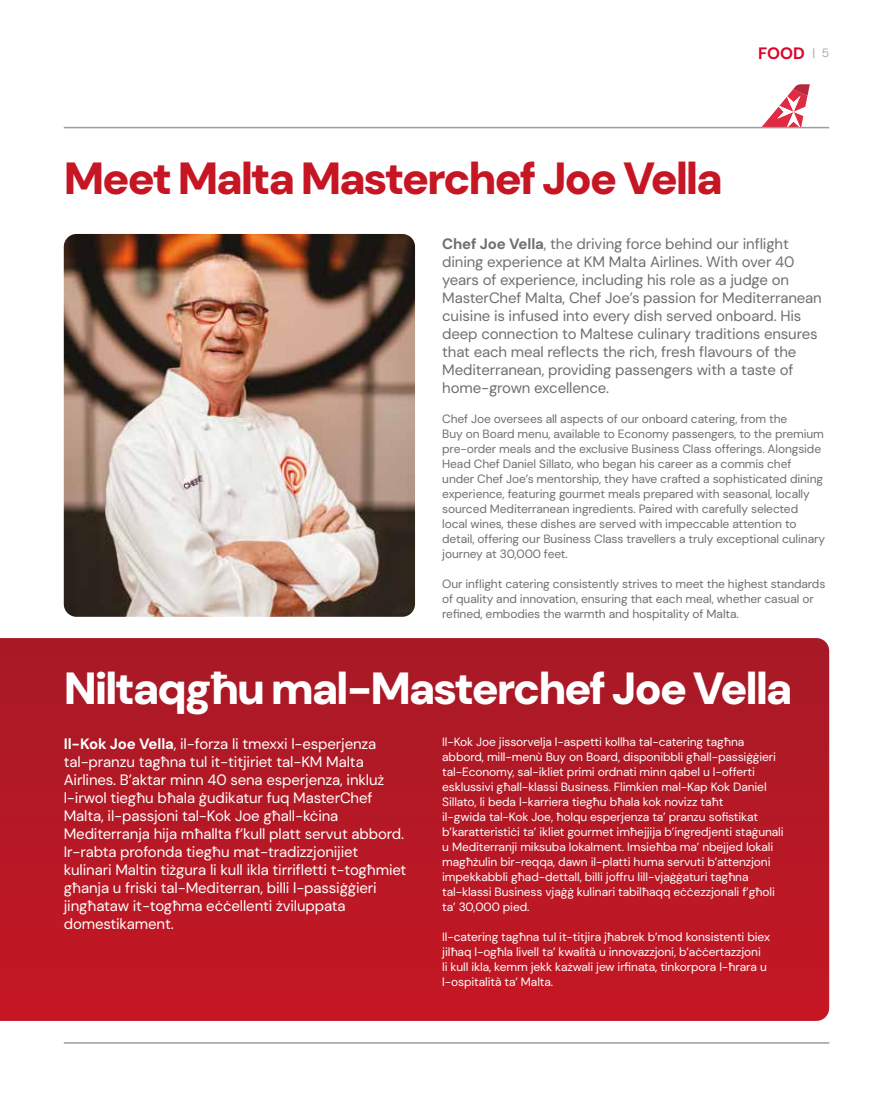
<style>
.page{position:relative;width:893px;height:1106px;background:#fff}
.page>*{position:absolute;margin:0;border:0;box-sizing:border-box;transform-origin:0 0}
.t1{font:900 45px "DM Sans 24 pt";letter-spacing:-.05em;color:#fff}
.t2{font:900 45px "DM Sans 24 pt";letter-spacing:-.05em;color:#c61624}
.t3{font:700 16.5px "DM Sans 18 pt";color:#db052c}
.t4{font:15px/18px "DM Sans 18 pt";letter-spacing:-.01em;color:#fff}
.t5{font:15px/18px "DM Sans 18 pt";letter-spacing:-.01em;color:#706f6f}
.t6{font:12px/15px "DM Sans 18 pt";letter-spacing:-.01em;color:#fff}
.t7{font:12px/15px "DM Sans 18 pt";letter-spacing:-.01em;color:#706f6f}
.s1{font-weight:300;font-size:12px;color:#9d9d9c}
.s2{font-weight:700}
</style>
<div class="page">
<hr style="left:64px;top:1042px;width:765px;height:1px;background:#9d9d9c">
<svg style="left:0;top:638px;width:829px;height:382px;background:#b61825"></svg>
<svg style="left:761px;top:84px;width:49px;height:43px"></svg>
<img style="left:64px;top:234px;width:351px;height:383px">
<hr style="left:64px;top:127px;width:765px;height:1px;background:#9d9d9c">
<h2 class="t3" style="left:758px;top:43px;width:73px">FOOD <span class="s1">| 5</span></h2>
<h1 class="t2" style="left:64px;top:149px;width:661px">Meet Malta Masterchef Joe Vella</h1>
<p class="t5" style="left:442px;top:234px;width:381px"><span class="s2">Chef Joe Vella</span>, the driving force behind our inflight dining experience at KM Malta Airlines. With over 40 years of experience, including his role as a judge on MasterChef Malta, Chef Joe’s passion for Mediterranean cuisine is infused into every dish served onboard. His deep connection to Maltese culinary traditions ensures that each meal reflects the rich, fresh flavours of the Mediterranean, providing passengers with a taste of home-grown excellence.</p>
<p class="t7" style="left:442px;top:411px;width:384px">Chef Joe oversees all aspects of our onboard catering, from the<br>Buy on Board menu, available to Economy passengers, to the premium pre-order meals and the exclusive Business Class offerings. Alongside Head Chef Daniel Sillato, who began his career as a commis chef under Chef Joe’s mentorship, they have crafted a sophisticated dining experience, featuring gourmet meals prepared with seasonal, locally sourced Mediterranean ingredients. Paired with carefully selected local wines, these dishes are served with impeccable attention to detail, offering our Business Class travellers a truly exceptional culinary journey at 30,000 feet.</p>
<p class="t7" style="left:442px;top:576px;width:385px">Our inflight catering consistently strives to meet the highest standards of quality and innovation, ensuring that each meal, whether casual or refined, embodies the warmth and hospitality of Malta.</p>
<h1 class="t1" style="left:64px;top:659px;width:730px">Niltaqgħu mal-Masterchef Joe Vella</h1>
<p class="t4" style="left:64px;top:734px;width:344px"><span class="s2">Il-Kok Joe Vella</span>, il-forza li tmexxi l-esperjenza tal-pranzu tagħna tul it-titjiriet tal-KM Malta Airlines. B’aktar minn 40 sena esperjenza, inkluż l-irwol tiegħu bħala ġudikatur fuq MasterChef Malta, il-passjoni tal-Kok Joe għall-kċina Mediterranja hija mħallta f’kull platt servut abbord.<br>Ir-rabta profonda tiegħu mat-tradizzjonijiet kulinari Maltin tiżgura li kull ikla tirrifletti t-togħmiet għanja u friski tal-Mediterran, billi l-passiġġieri jingħataw it-togħma eċċellenti żviluppata domestikament.</p>
<p class="t6" style="left:442px;top:734px;width:343px">Il-Kok Joe jissorvelja l-aspetti kollha tal-catering tagħna abbord, mill-menù Buy on Board, disponibbli għall-passiġġieri tal-Economy, sal-ikliet primi ordnati minn qabel u l-offerti esklussivi għall-klassi Business. Flimkien mal-Kap Kok Daniel Sillato, li beda l-karriera tiegħu bħala kok novizz taħt<br>il-gwida tal-Kok Joe, ħolqu esperjenza ta’ pranzu sofistikat b’karatteristiċi ta’ ikliet gourmet imħejjija b’ingredjenti staġunali u Mediterranji miksuba lokalment. Imsieħba ma’ nbejjed lokali magħżulin bir-reqqa, dawn il-platti huma servuti b’attenzjoni impekkabbli għad-dettall, billi joffru lill-vjaġġaturi tagħna tal-klassi Business vjaġġ kulinari tabilħaqq eċċezzjonali f’għoli ta’ 30,000 pied.</p>
<p class="t6" style="left:442px;top:929px;width:329px">Il-catering tagħna tul it-titjira jħabrek b’mod konsistenti biex jilħaq l-ogħla livell ta’ kwalità u innovazzjoni, b’aċċertazzjoni<br>li kull ikla, kemm jekk każwali jew irfinata, tinkorpora l-ħrara u l-ospitalità ta’ Malta.</p>
</div>
